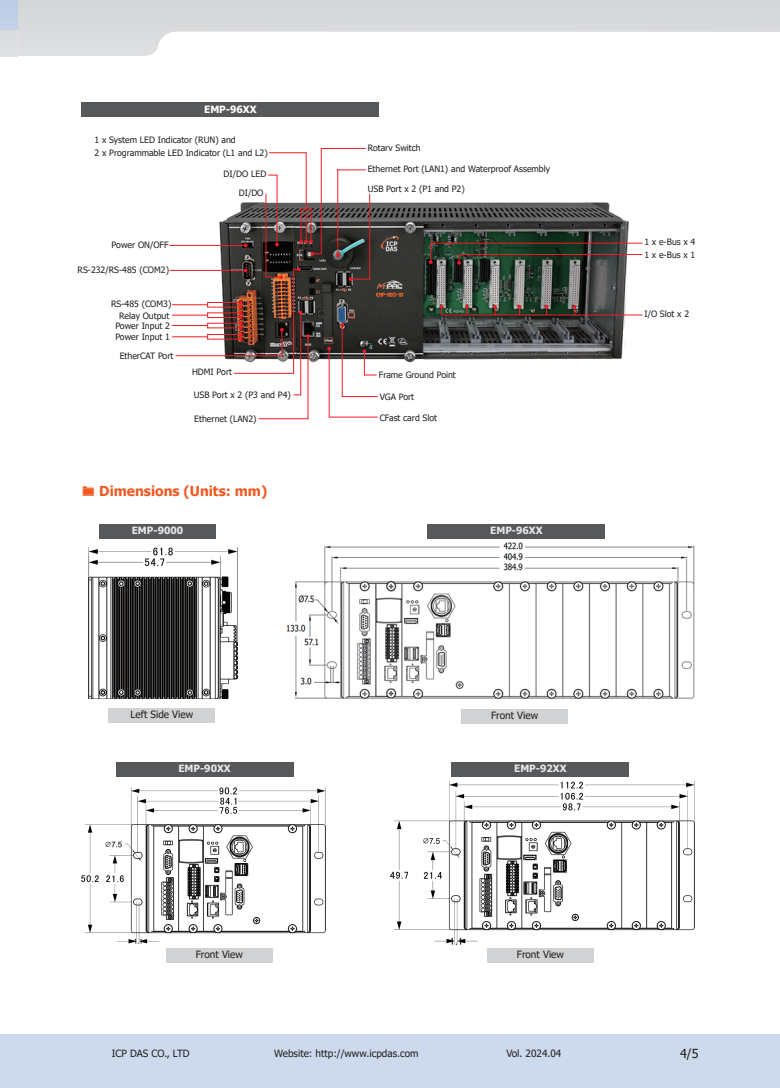
<style>
.page{position:relative;width:780px;height:1088px;background:#fff}
.page>*{position:absolute;margin:0;border:0;box-sizing:border-box;transform-origin:0 0}
.t1{font:700 13.75px "Tahoma";color:#f15921}
.t2{font:12.5px "Tahoma";color:#231f20}
.t3{font:10px "Tahoma";color:#231f20}
.t4{font:700 10px "Tahoma";color:#e6e7e9}
.t5{font:700 10px "Tahoma";color:#fff}
.t6{font:8.75px/12.5px "Tahoma";color:#231f20}
</style>
<div class="page">
<div style="left:0;top:1034px;width:18px;height:54px;background:#cddaed"></div>
<div style="left:18px;top:1034px;width:762px;height:54px;background:#cddaed"></div>
<div style="left:0;top:0;width:18px;height:56px;background:#dcdddf"></div>
<svg style="left:18px;top:0;width:762px;height:56px"></svg>
<div style="left:0;top:0;width:18px;height:30px;background:#c0cfe7"></div>
<div style="left:81px;top:103px;width:298px;height:14px;background:#57585a"></div>
<img style="left:286px;top:542px;width:409px;height:158px">
<div style="left:99px;top:524px;width:117px;height:14px;background:#57585a"></div>
<div style="left:116px;top:762px;width:177px;height:14px;background:#57585a"></div>
<div style="left:451px;top:762px;width:178px;height:14px;background:#57585a"></div>
<div style="left:109px;top:708px;width:106px;height:15px;background:#d1d2d4"></div>
<div style="left:487px;top:948px;width:106px;height:14px;background:#d1d2d4"></div>
<div style="left:166px;top:948px;width:106px;height:14px;background:#d1d2d4"></div>
<div style="left:428px;top:524px;width:177px;height:14px;background:#57585a"></div>
<div style="left:461px;top:709px;width:107px;height:14px;background:#d1d2d4"></div>
<img style="left:81px;top:787px;width:244px;height:157px">
<img style="left:391px;top:781px;width:303px;height:164px">
<img style="left:89px;top:547px;width:148px;height:152px">
<img style="left:209px;top:194px;width:430px;height:177px">
<hr style="left:169px;top:245px;width:76px;height:1px;background:#ee1d23">
<hr style="left:169px;top:270px;width:76px;height:1px;background:#ee1d23">
<svg style="left:265px;top:275px;width:18px;height:4px"></svg>
<hr style="left:207px;top:302px;width:34px;height:1px;background:#ee1d23">
<hr style="left:207px;top:307px;width:34px;height:1px;background:#ee1d23">
<hr style="left:172px;top:304px;width:35px;height:1px;background:#ee1d23">
<hr style="left:207px;top:312px;width:34px;height:1px;background:#ee1d23">
<hr style="left:207px;top:317px;width:34px;height:1px;background:#ee1d23">
<hr style="left:172px;top:315px;width:35px;height:1px;background:#ee1d23">
<hr style="left:207px;top:323px;width:34px;height:1px;background:#ee1d23">
<hr style="left:207px;top:327px;width:34px;height:1px;background:#ee1d23">
<svg style="left:207px;top:302px;width:1px;height:26px"></svg>
<hr style="left:172px;top:325px;width:35px;height:1px;background:#ee1d23">
<hr style="left:207px;top:334px;width:34px;height:1px;background:#ee1d23">
<hr style="left:207px;top:339px;width:34px;height:1px;background:#ee1d23">
<svg style="left:239px;top:301px;width:4px;height:40px"></svg>
<hr style="left:172px;top:336px;width:35px;height:1px;background:#ee1d23">
<hr style="left:175px;top:355px;width:107px;height:1px;background:#ee1d23">
<svg style="left:280px;top:328px;width:4px;height:28px"></svg>
<hr style="left:300px;top:313px;width:1px;height:82px;background:#ee1d23">
<hr style="left:276px;top:175px;width:1px;height:70px;background:#ee1d23">
<hr style="left:265px;top:194px;width:1px;height:83px;background:#ee1d23">
<hr style="left:269px;top:152px;width:37px;height:1px;background:#ee1d23">
<hr style="left:300px;top:208px;width:1px;height:34px;background:#ee1d23">
<hr style="left:306px;top:152px;width:1px;height:90px;background:#ee1d23">
<hr style="left:310px;top:208px;width:1px;height:33px;background:#ee1d23">
<svg style="left:299px;top:240px;width:14px;height:4px"></svg>
<svg style="left:310px;top:252px;width:11px;height:4px"></svg>
<hr style="left:321px;top:148px;width:1px;height:106px;background:#ee1d23">
<hr style="left:337px;top:169px;width:1px;height:86px;background:#ee1d23">
<hr style="left:321px;top:148px;width:45px;height:1px;background:#ee1d23">
<hr style="left:336px;top:169px;width:30px;height:1px;background:#ee1d23">
<svg style="left:349px;top:277px;width:21px;height:4px"></svg>
<hr style="left:369px;top:194px;width:1px;height:86px;background:#ee1d23">
<svg style="left:293px;top:267px;width:8px;height:4px"></svg>
<hr style="left:293px;top:269px;width:1px;height:104px;background:#ee1d23">
<hr style="left:234px;top:373px;width:60px;height:1px;background:#ee1d23">
<hr style="left:307px;top:336px;width:1px;height:83px;background:#ee1d23">
<svg style="left:306px;top:334px;width:4px;height:4px"></svg>
<hr style="left:258px;top:418px;width:50px;height:1px;background:#ee1d23">
<hr style="left:329px;top:348px;width:1px;height:69px;background:#ee1d23">
<hr style="left:329px;top:417px;width:48px;height:1px;background:#ee1d23">
<hr style="left:342px;top:325px;width:1px;height:72px;background:#ee1d23">
<svg style="left:340px;top:323px;width:4px;height:4px"></svg>
<hr style="left:342px;top:396px;width:35px;height:1px;background:#ee1d23">
<svg style="left:362px;top:349px;width:14px;height:26px"></svg>
<hr style="left:430px;top:243px;width:212px;height:1px;background:#ee1d23">
<svg style="left:429px;top:243px;width:3px;height:21px"></svg>
<hr style="left:459px;top:254px;width:183px;height:1px;background:#ee1d23">
<svg style="left:457px;top:254px;width:4px;height:11px"></svg>
<hr style="left:441px;top:314px;width:201px;height:1px;background:#ee1d23">
<svg style="left:439px;top:305px;width:4px;height:10px"></svg>
<svg style="left:465px;top:305px;width:4px;height:10px"></svg>
<svg style="left:493px;top:305px;width:4px;height:11px"></svg>
<svg style="left:517px;top:305px;width:4px;height:10px"></svg>
<svg style="left:544px;top:305px;width:4px;height:10px"></svg>
<svg style="left:572px;top:305px;width:4px;height:10px"></svg>
<p class="t5" style="left:204px;top:103px;width:54px">EMP-96XX</p>
<p class="t6" style="left:95px;top:134px;width:174px">1 x System LED Indicator (RUN) and<br>2 x Programmable LED Indicator (L1 and L2)</p>
<p class="t6" style="left:239px;top:165px;width:29px;line-height:18.8px;text-indent:-15px">DI/DO LED<br>DI/DO</p>
<p class="t6" style="left:112px;top:239px;width:59px">Power ON/OFF</p>
<p class="t6" style="left:78px;top:264px;width:93px">RS-232/RS-485 (COM2)</p>
<p class="t6" style="left:111px;top:298px;width:62px;line-height:12px;text-align:right">RS-485 (COM3)<br>Relay Output</p>
<p class="t6" style="left:115px;top:320px;width:56px">Power Input 2</p>
<p class="t6" style="left:120px;top:350px;width:55px">EtherCAT Port</p>
<p class="t6" style="left:115px;top:331px;width:56px">Power Input 1</p>
<p class="t6" style="left:192px;top:366px;width:42px">HDMI Port</p>
<p class="t6" style="left:194px;top:413px;width:64px">Ethernet (LAN2)</p>
<p class="t6" style="left:194px;top:389px;width:98px">USB Port x 2 (P3 and P4)</p>
<h1 class="t1" style="left:99px;top:481px;width:169px">Dimensions (Units: mm)</h1>
<p class="t4" style="left:132px;top:523px;width:53px">EMP-9000</p>
<p class="t3" style="left:131px;top:708px;width:64px">Left Side View</p>
<p class="t6" style="left:368px;top:142px;width:54px">Rotarv Switch</p>
<p class="t6" style="left:368px;top:163px;width:184px">Ethernet Port (LAN1) and Waterproof Assembly</p>
<p class="t6" style="left:368px;top:183px;width:98px">USB Port x 2 (P1 and P2)</p>
<p class="t6" style="left:379px;top:369px;width:79px">Frame Ground Point</p>
<p class="t6" style="left:379px;top:391px;width:36px">VGA Port</p>
<p class="t6" style="left:379px;top:412px;width:59px">CFast card Slot</p>
<p class="t4" style="left:490px;top:523px;width:54px">EMP-96XX</p>
<p class="t3" style="left:491px;top:709px;width:49px">Front View</p>
<p class="t4" style="left:178px;top:761px;width:54px">EMP-90XX</p>
<p class="t4" style="left:514px;top:761px;width:54px">EMP-92XX</p>
<p class="t3" style="left:196px;top:947px;width:49px">Front View</p>
<p class="t3" style="left:516px;top:947px;width:49px">Front View</p>
<p class="t6" style="left:644px;top:236px;width:52px">1 x e-Bus x 4<br>1 x e-Bus x 1</p>
<p class="t6" style="left:644px;top:308px;width:46px">I/O Slot x 2</p>
<p class="t3" style="left:112px;top:1047px;width:79px">ICP DAS CO., LTD</p>
<p class="t3" style="left:274px;top:1047px;width:146px">Website: http://www.icpdas.com</p>
<p class="t3" style="left:506px;top:1047px;width:56px">Vol. 2024.04</p>
<h2 class="t2" style="left:680px;top:1045px;width:20px">4/5</h2>
</div>
